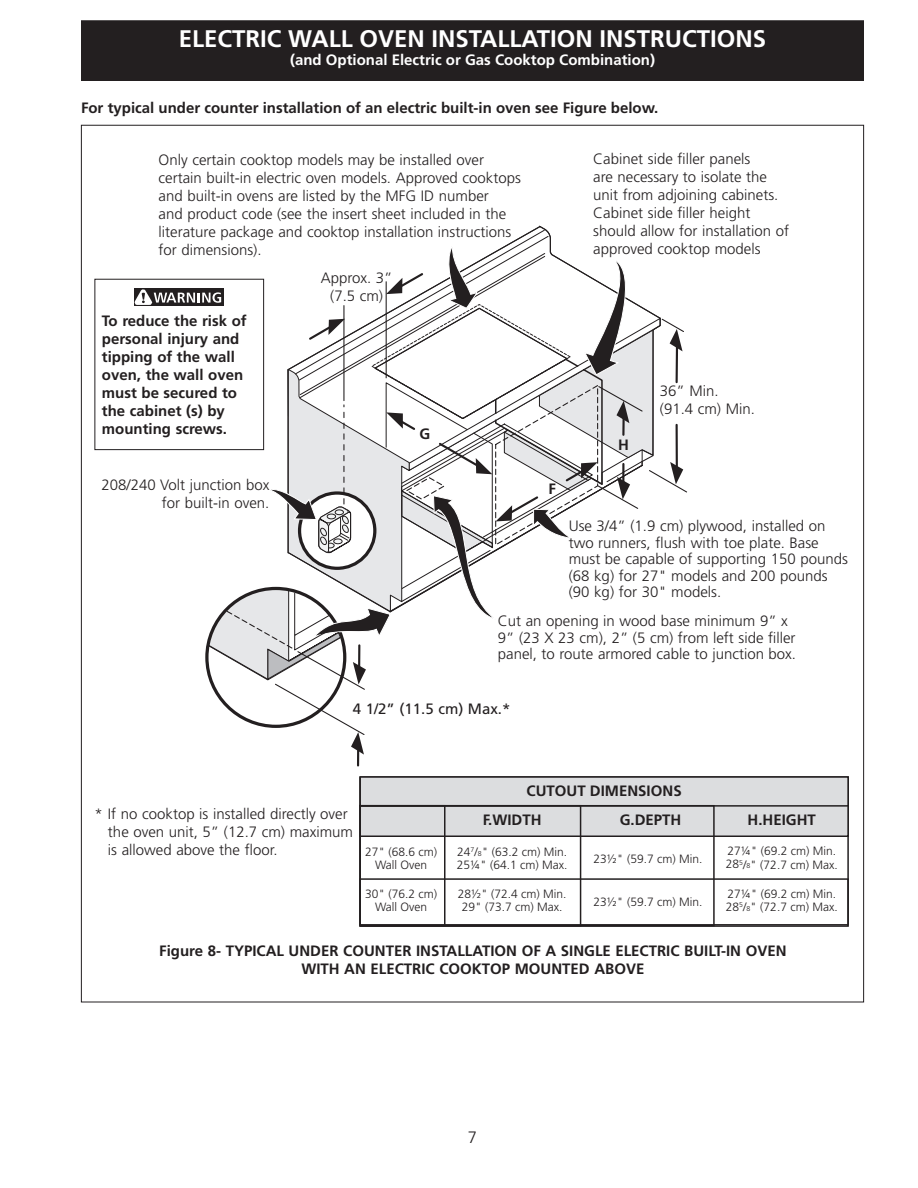
<style>
.page{position:relative;width:918px;height:1188px;background:#fff}
.page>*{position:absolute;margin:0;border:0;box-sizing:border-box;transform-origin:0 0}
.t1{font:700 24px "Frutiger";color:#fff}
.t2{font:300 16.5px "Frutiger";color:#231f20}
.t3{font:300 15px/18px "Frutiger";color:#231f20}
.t4{font:700 15px/18px "Frutiger";color:#231f20}
.t5{font:700 15px "Frutiger";color:#fff}
.t6{font:15px "Frutiger";color:#231f20}
.t7{font:300 12px/13.2px "Frutiger";color:#231f20;text-align:center}
.s1{font-size:7.05px}
</style>
<div class="page">
<div style="left:82px;top:21px;width:781px;height:59px;background:#231f20"></div>
<div style="left:81px;top:20px;width:783px;height:61px;border:2px solid #231f20"></div>
<svg style="left:274px;top:318px;width:413px;height:418px"></svg>
<svg style="left:133px;top:230px;width:527px;height:461px"></svg>
<div style="left:360px;top:777px;width:488px;height:59px;background:#dcdddf"></div>
<div style="left:359px;top:776px;width:490px;height:61px;border:2px solid #231f20"></div>
<div style="left:359px;top:776px;width:490px;height:31px;border:2px solid #231f20"></div>
<div style="left:359px;top:878px;width:490px;height:48px;border:2px solid #231f20"></div>
<div style="left:359px;top:805px;width:87px;height:121px;border:2px solid #231f20"></div>
<div style="left:359px;top:805px;width:356px;height:121px;border:2px solid #231f20"></div>
<div style="left:359px;top:805px;width:222px;height:121px;border:2px solid #231f20"></div>
<h1 class="t1" style="left:179px;top:24px;width:589px">ELECTRIC WALL OVEN INSTALLATION INSTRUCTIONS</h1>
<p class="t5" style="left:290px;top:51px;width:367px">(and Optional Electric or Gas Cooktop Combination)</p>
<p class="t4" style="left:81px;top:98px;width:579px">For typical under counter installation of an electric built-in oven see Figure below.</p>
<p class="t3" style="left:159px;top:151px;width:364px">Only certain cooktop models may be installed over certain built-in electric oven models. Approved cooktops and built-in ovens are listed by the MFG ID number<br>and product code (see the insert sheet included in the literature package and cooktop installation instructions for dimensions).</p>
<p class="t4" style="left:102px;top:312px;width:146px">To reduce the risk of personal injury and tipping of the wall oven, the wall oven must be secured to the cabinet (s) by mounting screws.</p>
<p class="t3" style="left:101px;top:476px;width:169px;text-align:right">208/240 Volt junction box for built-in oven.</p>
<p class="t3" style="left:321px;top:269px;width:73px;text-align:center">Approx. 3” (7.5 cm)</p>
<p class="t4" style="left:419px;top:425px;width:12px">G</p>
<p class="t4" style="left:549px;top:480px;width:9px">F</p>
<p class="t3" style="left:593px;top:151px;width:197px">Cabinet side filler panels<br>are necessary to isolate the unit from adjoining cabinets.<br>Cabinet side filler height should allow for installation of approved cooktop models</p>
<p class="t4" style="left:618px;top:436px;width:12px">H</p>
<p class="t3" style="left:660px;top:382px;width:97px">36” Min. (91.4 cm) Min.</p>
<p class="t3" style="left:569px;top:518px;width:281px;line-height:16.5px">Use 3/4” (1.9 cm) plywood, installed on two runners, flush with toe plate. Base must be capable of supporting 150 pounds (68 kg) for 27" models and 200 pounds (90 kg) for 30" models.</p>
<p class="t3" style="left:498px;top:613px;width:300px;line-height:16.5px">Cut an opening in wood base minimum 9” x<br>9” (23 X 23 cm), 2” (5 cm) from left side filler panel, to route armored cable to junction box.</p>
<p class="t6" style="left:353px;top:700px;width:159px">4 1/2” (11.5 cm) Max.*</p>
<p class="t3" style="left:108px;top:805px;width:247px;text-indent:-14px">* If no cooktop is installed directly over the oven unit, 5” (12.7 cm) maximum is allowed above the floor.</p>
<p class="t7" style="left:365px;top:845px;width:74px">27" (68.6 cm)<br>Wall Oven</p>
<p class="t7" style="left:365px;top:888px;width:74px">30" (76.2 cm)<br>Wall Oven</p>
<p class="t4" style="left:483px;top:776px;width:200px;line-height:29.1px;text-indent:44px">CUTOUT DIMENSIONS<br>F.WIDTH</p>
<p class="t4" style="left:620px;top:811px;width:63px">G.DEPTH</p>
<p class="t4" style="left:748px;top:811px;width:70px">H.HEIGHT</p>
<p class="t7" style="left:457px;top:845px;width:112px;text-align:left">24<sup>7</sup>/<span class="s1">8</span>" (63.2 cm) Min.<br>25¼" (64.1 cm) Max.</p>
<p class="t7" style="left:458px;top:888px;width:110px">28½" (72.4 cm) Min.<br>29" (73.7 cm) Max.</p>
<p class="t7" style="left:594px;top:852px;width:110px">23½" (59.7 cm) Min.</p>
<p class="t7" style="left:594px;top:895px;width:110px">23½" (59.7 cm) Min.</p>
<p class="t7" style="left:726px;top:845px;width:113px;text-align:left">27¼" (69.2 cm) Min.<br>28<sup>5</sup>/<span class="s1">8</span>" (72.7 cm) Max.</p>
<p class="t7" style="left:726px;top:888px;width:113px;text-align:left">27¼" (69.2 cm) Min.<br>28<sup>5</sup>/<span class="s1">8</span>" (72.7 cm) Max.</p>
<p class="t4" style="left:159px;top:941px;width:629px;text-align:center">Figure 8- TYPICAL UNDER COUNTER INSTALLATION OF A SINGLE ELECTRIC BUILT-IN OVEN<br>WITH AN ELECTRIC COOKTOP MOUNTED ABOVE</p>
<p class="t2" style="left:468px;top:1128px;width:11px">7</p>
</div>
